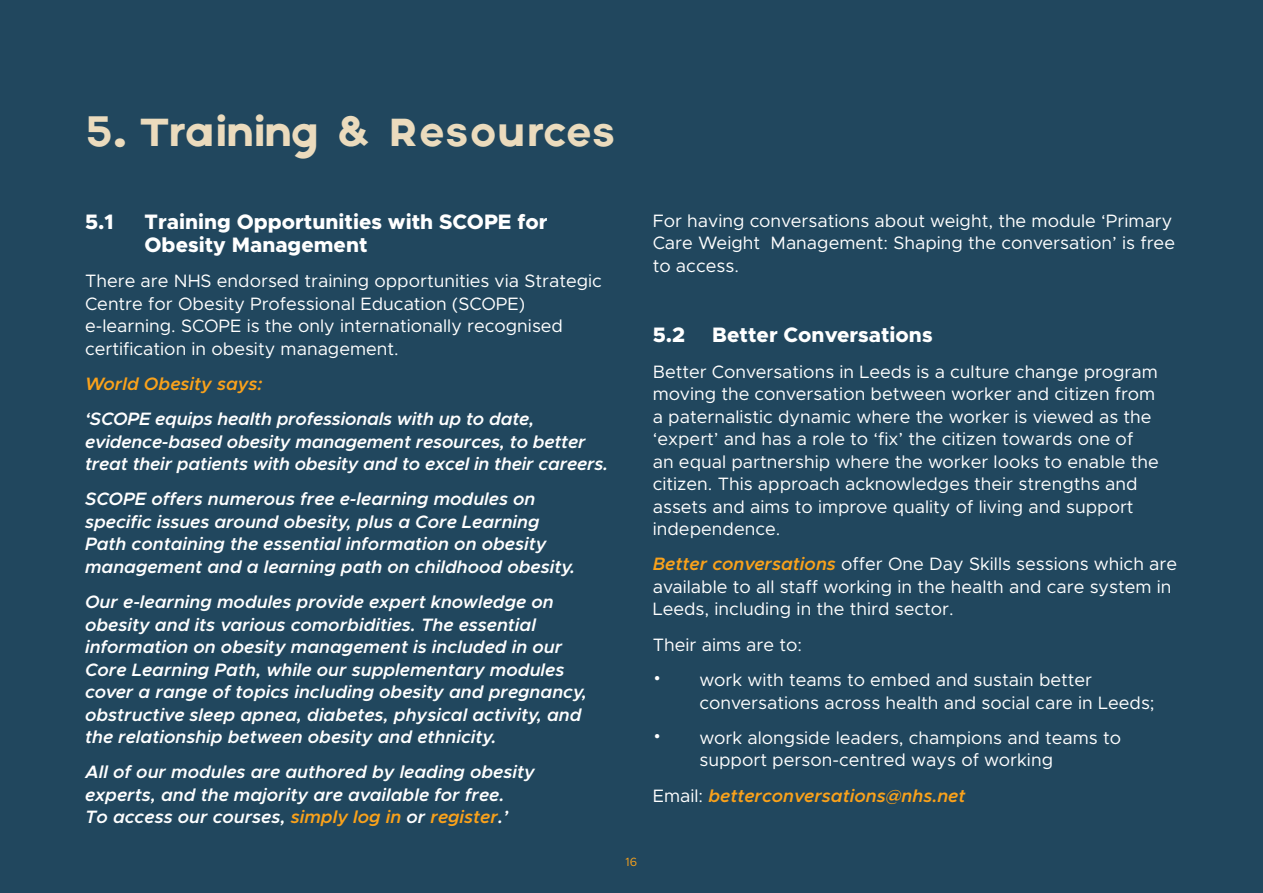
<style>
.page{position:relative;width:1263px;height:893px;background:#21475e}
.page>*{position:absolute;margin:0;border:0;box-sizing:border-box;transform-origin:0 0}
.t1{font:42px "Axis";color:#ebdbbd}
.t2{font:800 21px/22.5px "Metropolis";color:#fff}
.Bullet_list_main_tex{font:18px/22.5px "Metropolis";color:#fff}
.t3{font:italic 600 18px/22.5px "Metropolis";color:#fff}
.t4{font:italic 600 18px "Metropolis";color:#faa21b}
.t5{font:12px "Metropolis";color:#faa21b}
.s1{color:#faa21b}
.s2{font-weight:600;font-style:italic;color:#faa21b}
.s3{font-family:"Axis";font-size:31.5px}
.s4{font-weight:400;font-style:normal;color:#fff}
</style>
<div class="page">
<h1 class="t1" style="left:85px;top:107px;width:532px">5. Training &amp; Resources</h1>
<h2 class="t2" style="left:85px;top:211px;width:30px">5.1</h2>
<h2 class="t2" style="left:145px;top:211px;width:404px">Training Opportunities with SCOPE for<br>Obesity Management</h2>
<p class="Bullet_list_main_tex" style="left:85px;top:270px;width:518px">There are NHS endorsed training opportunities via Strategic Centre for Obesity Professional Education (SCOPE) e-learning. SCOPE is the only internationally recognised certification in obesity management.</p>
<p class="t4" style="left:85px;top:372px;width:179px">World Obesity says:</p>
<p class="t3" style="left:85px;top:408px;width:525px">‘SCOPE equips health professionals with up to date, evidence-based obesity management resources, to better treat their patients with obesity and to excel in their careers.</p>
<p class="t3" style="left:85px;top:488px;width:492px">SCOPE offers numerous free e-learning modules on specific issues around obesity, plus a Core Learning Path containing the essential information on obesity management and a learning path on childhood obesity.</p>
<p class="t3" style="left:85px;top:591px;width:504px">Our e-learning modules provide expert knowledge on obesity and its various comorbidities. The essential information on obesity management is included in our Core Learning Path, while our supplementary modules cover a range of topics including obesity and pregnancy, obstructive sleep apnea, diabetes, physical activity, and the relationship between obesity and ethnicity.</p>
<p class="t3" style="left:85px;top:761px;width:451px">All of our modules are authored by leading obesity experts, and the majority are available for free.<br>To access our courses, <span class="s1">simply log in</span> or <span class="s1">register</span>.’</p>
<p class="Bullet_list_main_tex" style="left:653px;top:209px;width:524px">For having conversations about weight, the module ‘Primary<br>Care Weight Management: Shaping the conversation’ is free to access.</p>
<h2 class="t2" style="left:653px;top:324px;width:34px">5.2</h2>
<h2 class="t2" style="left:712px;top:324px;width:222px">Better Conversations</h2>
<p class="Bullet_list_main_tex" style="left:653px;top:360px;width:507px">Better Conversations in Leeds is a culture change program moving the conversation between worker and citizen from a paternalistic dynamic where the worker is viewed as the ‘expert’ and has a role to ‘fix’ the citizen towards one of an equal partnership where the worker looks to enable the citizen. This approach acknowledges their strengths and assets and aims to improve quality of living and support independence.</p>
<p class="Bullet_list_main_tex" style="left:653px;top:553px;width:526px"><span class="s2">Better conversations</span> offer One Day Skills sessions which are available to all staff working in the health and care system in<br>Leeds, including in the third sector.</p>
<p class="Bullet_list_main_tex" style="left:653px;top:633px;width:151px">Their aims are to:</p>
<p class="Bullet_list_main_tex" style="left:699px;top:668px;width:457px;text-indent:-47px"><span class="s3">•</span> work with teams to embed and sustain better conversations across health and social care in Leeds;</p>
<p class="Bullet_list_main_tex" style="left:699px;top:726px;width:423px;text-indent:-47px"><span class="s3">•</span> work alongside leaders, champions and teams to support person-centred ways of working</p>
<p class="t4" style="left:653px;top:784px;width:314px"><span class="s4">Email:</span> betterconversations@nhs.net</p>
<p class="t5" style="left:626px;top:855px;width:13px">16</p>
</div>
